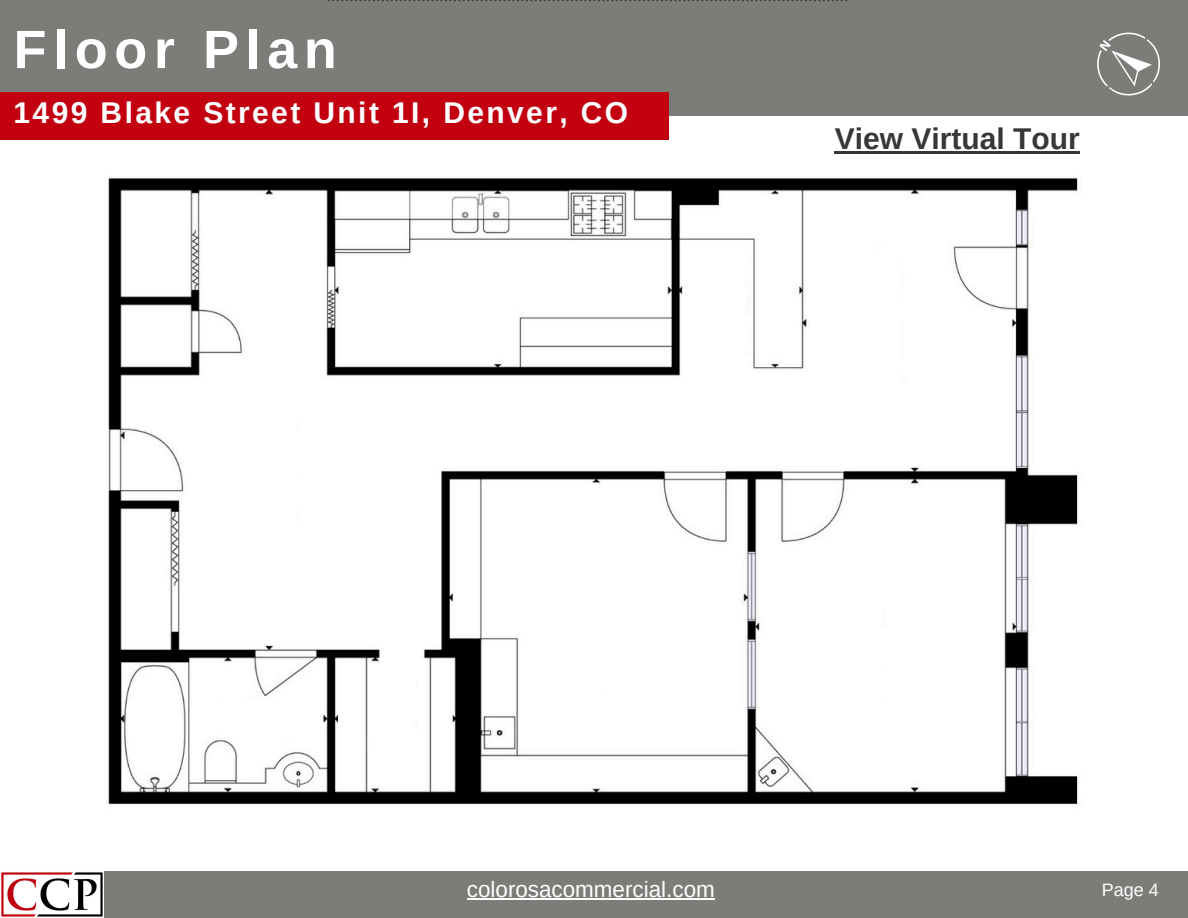
<style>
.page{position:relative;width:1188px;height:918px;background:#fff}
.page>*{position:absolute;margin:0;border:0;box-sizing:border-box;transform-origin:0 0}
.t1{font:700 54px "Arimo";letter-spacing:.125em;color:#fff}
.t2{font:700 30px "Arimo";letter-spacing:.08em;color:#fff}
.t3{font:700 30px "Arimo";color:#373737}
.t4{font:22.35px "Arimo";color:#fff}
.t5{font:18px "Arimo";color:#fff}
</style>
<div class="page">
<div style="left:0;top:871px;width:1188px;height:47px;background:#7c7c79"></div>
<div style="left:0;top:0;width:1188px;height:116px;background:#7c7c79"></div>
<img style="left:0;top:871px;width:104px;height:47px">
<div style="left:0;top:92px;width:669px;height:47px;background:#c20010"></div>
<img style="left:108px;top:152px;width:972px;height:653px">
<hr style="left:467px;top:898px;width:248px;height:2px;background:#fff">
<svg style="left:1097px;top:32px;width:63px;height:64px"></svg>
<hr style="left:835px;top:151px;width:245px;height:2px;background:#373737">
<h2 class="t1" style="left:14px;top:19px;width:325px">Floor Plan</h2>
<p class="t2" style="left:14px;top:96px;width:616px">1499 Blake Street Unit 1I, Denver, CO</p>
<h3 class="t3" style="left:835px;top:122px;width:247px">View Virtual Tour</h3>
<p class="t4" style="left:467px;top:877px;width:249px">colorosacommercial.com</p>
<h2 class="t5" style="left:1102px;top:880px;width:59px">Page 4</h2>
</div>
